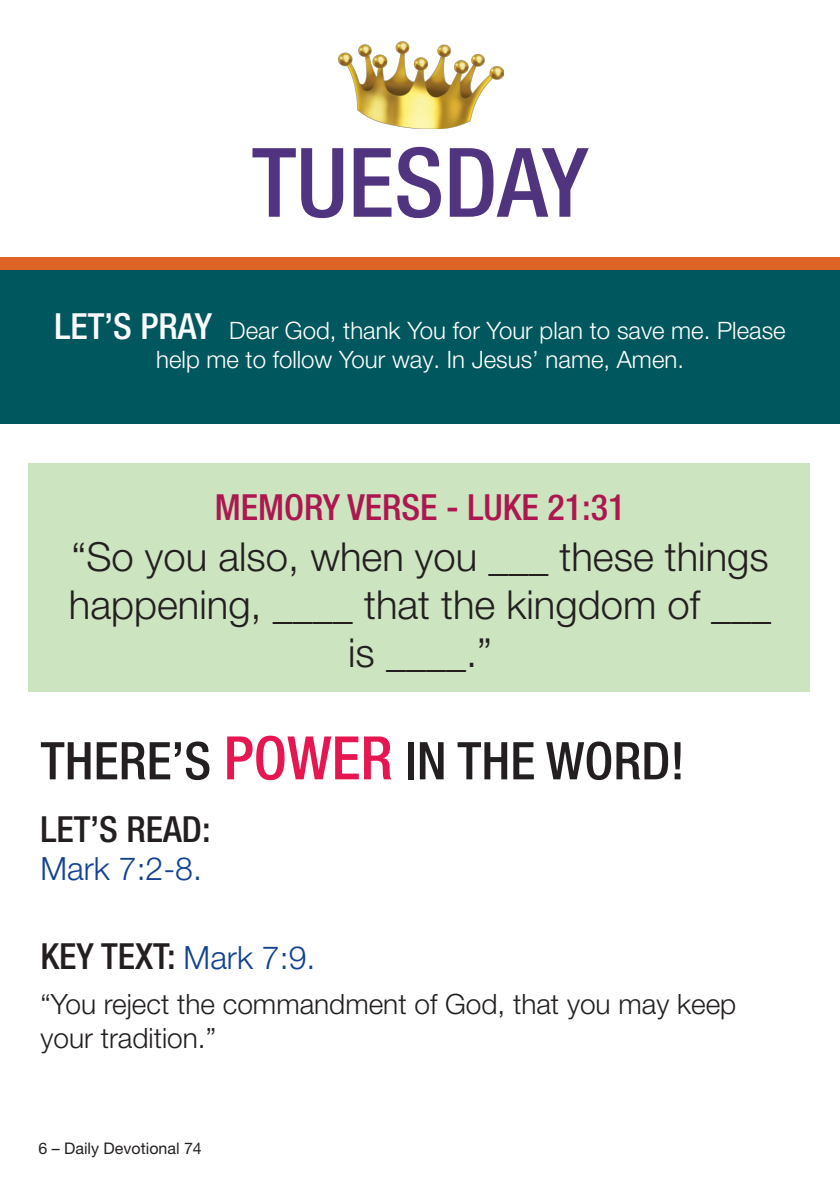
<style>
.page{position:relative;width:840px;height:1191px;background:#fff}
.page>*{position:absolute;margin:0;border:0;box-sizing:border-box;transform-origin:0 0}
.t1{font:500 condensed 96px "Helvetica Neue LT Pro";color:#50347f}
.t2{font:500 condensed 52px "Helvetica Neue LT Pro";color:#231f20}
.t3{font:300 40px/48px "Helvetica Neue LT Pro";color:#231f20;text-align:center}
.t4{font:500 condensed 36px "Helvetica Neue LT Pro";color:#231f20}
.t5{font:500 condensed 36px "Helvetica Neue LT Pro";color:#ad1750}
.t6{font:300 32px "Helvetica Neue LT Pro";color:#124291}
.t7{font:300 28px/33.6px "Helvetica Neue LT Pro";color:#231f20}
.t8{font:300 24px "Helvetica Neue LT Pro";color:#fff}
.t9{font:16px "Helvetica Neue LT Pro";color:#231f20}
.s1{font-weight:500;font-stretch:condensed;font-size:36px;color:#fcfbfc}
.s2{font-size:60px;color:#e51650}
.s3{font-weight:300;font-stretch:normal;font-size:32px;color:#124291}
</style>
<div class="page">
<div style="left:28px;top:463px;width:781px;height:228px;background:#cce4bf"></div>
<img style="left:338px;top:41px;width:165px;height:87px">
<div style="left:0;top:257px;width:839px;height:166px;background:#00575e"></div>
<div style="left:0;top:257px;width:839px;height:12px;background:#dd6327"></div>
<p class="t1" style="left:252px;top:125px;width:338px">TUESDAY</p>
<p class="t8" style="left:54px;top:315px;width:732px"><span class="s1">LET’S PRAY</span> Dear God, thank You for Your plan to save me. Please</p>
<p class="t8" style="left:156px;top:344px;width:529px">help me to follow Your way. In Jesus’ name, Amen.</p>
<p class="t5" style="left:215px;top:486px;width:412px">MEMORY VERSE - LUKE 21:31</p>
<p class="t3" style="left:71px;top:532px;width:698px">“So you also, when you ___ these things</p>
<p class="t3" style="left:69px;top:580px;width:703px">happening, ____ that the kingdom of ___ is ____.”</p>
<h2 class="t2" style="left:41px;top:730px;width:645px">THERE’S <span class="s2">POWER</span> IN THE WORD!</h2>
<p class="t4" style="left:41px;top:807px;width:171px">LET’S READ:</p>
<p class="t6" style="left:41px;top:849px;width:163px">Mark 7:2-8.</p>
<p class="t4" style="left:41px;top:935px;width:276px">KEY TEXT: <span class="s3">Mark 7:9.</span></p>
<p class="t7" style="left:41px;top:986px;width:697px">“You reject the commandment of God, that you may keep your tradition.”</p>
<p class="t9" style="left:38px;top:1138px;width:165px">6 – Daily Devotional 74</p>
</div>
